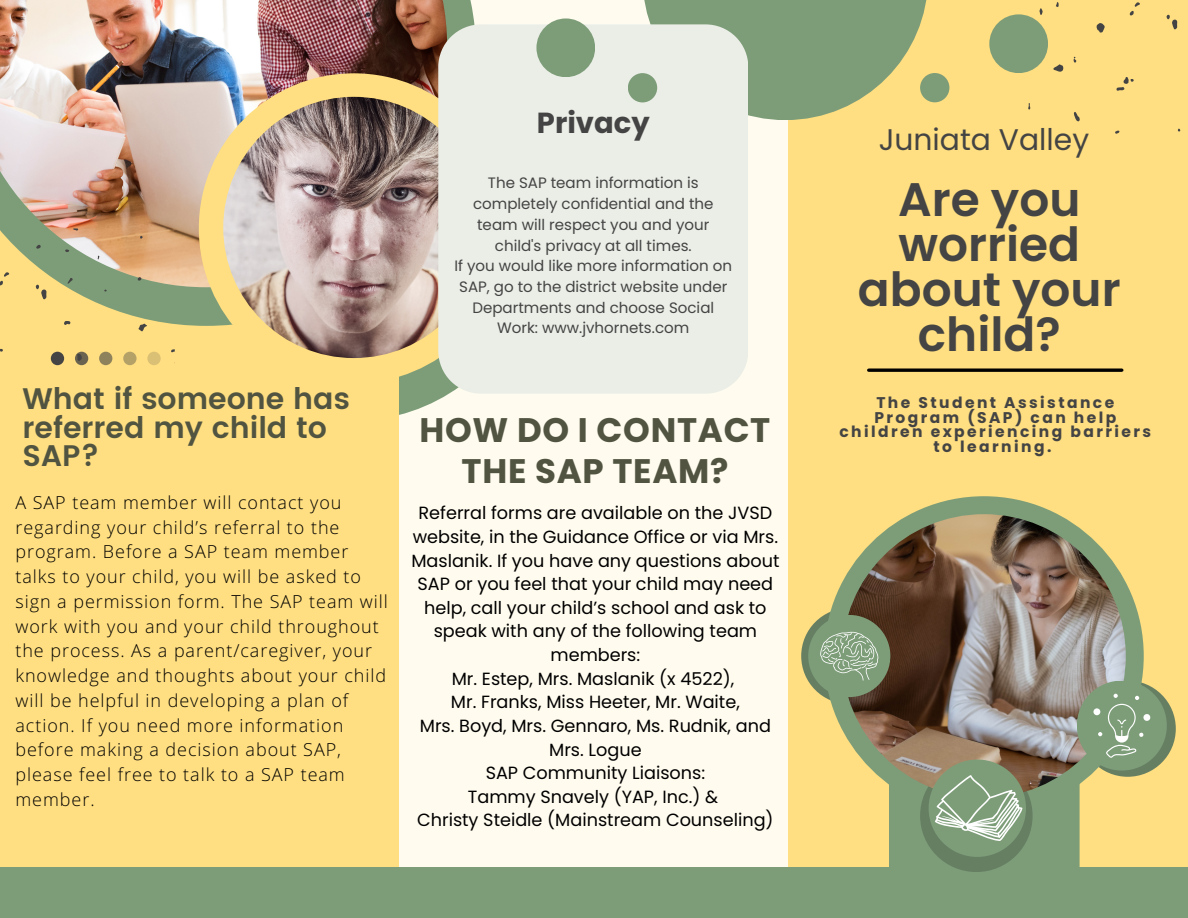
<style>
.page{position:relative;width:1188px;height:918px;background:#fffcef}
.page>*{position:absolute;margin:0;border:0;box-sizing:border-box;transform-origin:0 0}
.t1{font:600 46.95px/45px "Poppins";color:#444;text-align:center}
.t2{font:700 34.05px/40.5px "Poppins";letter-spacing:.02em;color:#515440;text-align:center}
.t3{font:29.85px "Poppins";color:#444}
.t4{font:600 29.7px/28.2px "Poppins";color:#515440}
.t5{font:700 28.95px "Poppins";color:#444}
.t6{font:300 18px/24.8px "Open Sans Hebrew";letter-spacing:.055em;color:#000}
.t7{font:17.7px/23.7px "Poppins";color:#000;text-align:center}
.t8{font:700 15.45px/14.7px "Poppins";letter-spacing:.155em;color:#444;text-align:center}
.t9{font:15px/20.7px "Poppins";color:#444;text-align:center}
</style>
<div class="page">
<svg style="left:399px;top:359px;width:49px;height:56px;fill:#7d9d79"></svg>
<div style="left:0;top:0;width:399px;height:874px;background:#ffdf81"></div>
<div style="left:788px;top:0;width:400px;height:918px;background:#ffdf81"></div>
<div style="left:0;top:867px;width:1188px;height:51px;background:#7d9d79"></div>
<svg style="left:43px;top:0;width:432px;height:326px;fill:#7d9d79"></svg>
<img style="left:0;top:0;width:447px;height:287px">
<div style="left:199px;top:73px;width:310px;height:310px;background:#ffdf81;border-radius:50%"></div>
<img style="left:223px;top:97px;width:261px;height:261px;border-radius:50%">
<svg style="left:171px;top:349px;width:4px;height:3px"></svg>
<svg style="left:138px;top:324px;width:9px;height:7px"></svg>
<svg style="left:64px;top:321px;width:6px;height:4px"></svg>
<svg style="left:68px;top:278px;width:5px;height:6px"></svg>
<svg style="left:0;top:272px;width:9px;height:13px"></svg>
<svg style="left:36px;top:245px;width:5px;height:4px"></svg>
<svg style="left:36px;top:285px;width:10px;height:14px"></svg>
<svg style="left:138px;top:277px;width:3px;height:4px"></svg>
<svg style="left:65px;top:249px;width:4px;height:3px"></svg>
<svg style="left:73px;top:228px;width:5px;height:3px"></svg>
<svg style="left:75px;top:352px;width:13px;height:13px"></svg>
<div style="left:99px;top:352px;width:13px;height:13px;background:#8e825c;border-radius:50%"></div>
<div style="left:123px;top:352px;width:14px;height:13px;background:#b4a168;border-radius:50%"></div>
<div style="left:147px;top:352px;width:14px;height:13px;background:#d9c074;border-radius:50%"></div>
<div style="left:51px;top:352px;width:13px;height:13px;background:#444;border-radius:50%"></div>
<div style="left:1080px;top:681px;width:96px;height:96px;background:#667f63;border-radius:50%"></div>
<div style="left:801px;top:608px;width:96px;height:96px;background:#667f63;border-radius:50%"></div>
<div style="left:889px;top:784px;width:191px;height:88px;background:#7d9d79"></div>
<div style="left:824px;top:496px;width:320px;height:320px;background:#7d9d79;border-radius:50%"></div>
<div style="left:920px;top:760px;width:113px;height:112px;background:#667f63;border-radius:50%"></div>
<img style="left:842px;top:514px;width:284px;height:284px;border-radius:50%">
<div style="left:929px;top:760px;width:97px;height:97px;background:#7d9d79;border-radius:50%"></div>
<div style="left:1077px;top:681px;width:90px;height:90px;background:#7d9d79;border-radius:50%"></div>
<div style="left:808px;top:615px;width:82px;height:82px;background:#7d9d79;border-radius:50%"></div>
<svg style="left:869px;top:368px;width:253px;height:4px"></svg>
<svg style="left:935px;top:775px;width:88px;height:66px"></svg>
<svg style="left:1098px;top:694px;width:53px;height:64px"></svg>
<div style="left:1093px;top:708px;width:7px;height:7px;background:#fff;border-radius:50%"></div>
<svg style="left:820px;top:631px;width:59px;height:50px"></svg>
<svg style="left:644px;top:0;width:284px;height:120px;fill:#7d9d79"></svg>
<div style="left:438px;top:24px;width:310px;height:370px;background:#ebeee7"></div>
<div style="left:989px;top:14px;width:59px;height:59px;background:#7d9d79;border-radius:50%"></div>
<div style="left:628px;top:73px;width:29px;height:29px;background:#7d9d79;border-radius:50%"></div>
<svg style="left:1096px;top:23px;width:9px;height:10px"></svg>
<svg style="left:1053px;top:64px;width:10px;height:8px"></svg>
<svg style="left:1074px;top:112px;width:6px;height:9px"></svg>
<svg style="left:1039px;top:8px;width:4px;height:7px"></svg>
<svg style="left:1130px;top:2px;width:10px;height:13px"></svg>
<svg style="left:1056px;top:2px;width:3px;height:5px"></svg>
<svg style="left:1167px;top:15px;width:10px;height:15px"></svg>
<svg style="left:1028px;top:103px;width:2px;height:7px"></svg>
<svg style="left:1116px;top:77px;width:18px;height:14px"></svg>
<div style="left:536px;top:18px;width:59px;height:59px;background:#7d9d79;border-radius:50%"></div>
<div style="left:920px;top:73px;width:29px;height:29px;background:#7d9d79;border-radius:50%"></div>
<h3 class="t4" style="left:23px;top:385px;width:329px">What if someone has referred my child to<br>SAP?</h3>
<p class="t6" style="left:15px;top:490px;width:374px">A SAP team member will contact you regarding your child’s referral to the program. Before a SAP team member talks to your child, you will be asked to sign a permission form. The SAP team will work with you and your child throughout the process. As a parent/caregiver, your knowledge and thoughts about your child will be helpful in developing a plan of action. If you need more information before making a decision about SAP, please feel free to talk to a SAP team member.</p>
<h3 class="t5" style="left:537px;top:103px;width:114px">Privacy</h3>
<p class="t9" style="left:454px;top:173px;width:279px">The SAP team information is completely confidential and the team will respect you and your child's privacy at all times.<br>If you would like more information on<br>SAP, go to the district website under<br>Departments and choose Social<br>Work: www.jvhornets.com</p>
<h2 class="t2" style="left:420px;top:410px;width:352px">HOW DO I CONTACT<br>THE SAP TEAM?</h2>
<p class="t7" style="left:411px;top:501px;width:370px">Referral forms are available on the JVSD website, in the Guidance Office or via Mrs.<br>Maslanik. If you have any questions about<br>SAP or you feel that your child may need help, call your child’s school and ask to speak with any of the following team members:<br>Mr. Estep, Mrs. Maslanik (x 4522),<br>Mr. Franks, Miss Heeter, Mr. Waite,<br>Mrs. Boyd, Mrs. Gennaro, Ms. Rudnik, and<br>Mrs. Logue<br>SAP Community Liaisons:<br>Tammy Snavely (YAP, Inc.) &amp;<br>Christy Steidle (Mainstream Counseling)</p>
<h3 class="t3" style="left:879px;top:119px;width:212px">Juniata Valley</h3>
<h1 class="t1" style="left:858px;top:177px;width:264px">Are you worried about your child?</h1>
<p class="t8" style="left:840px;top:395px;width:313px">The Student Assistance<br>Program (SAP) can help children experiencing barriers to learning.</p>
</div>
